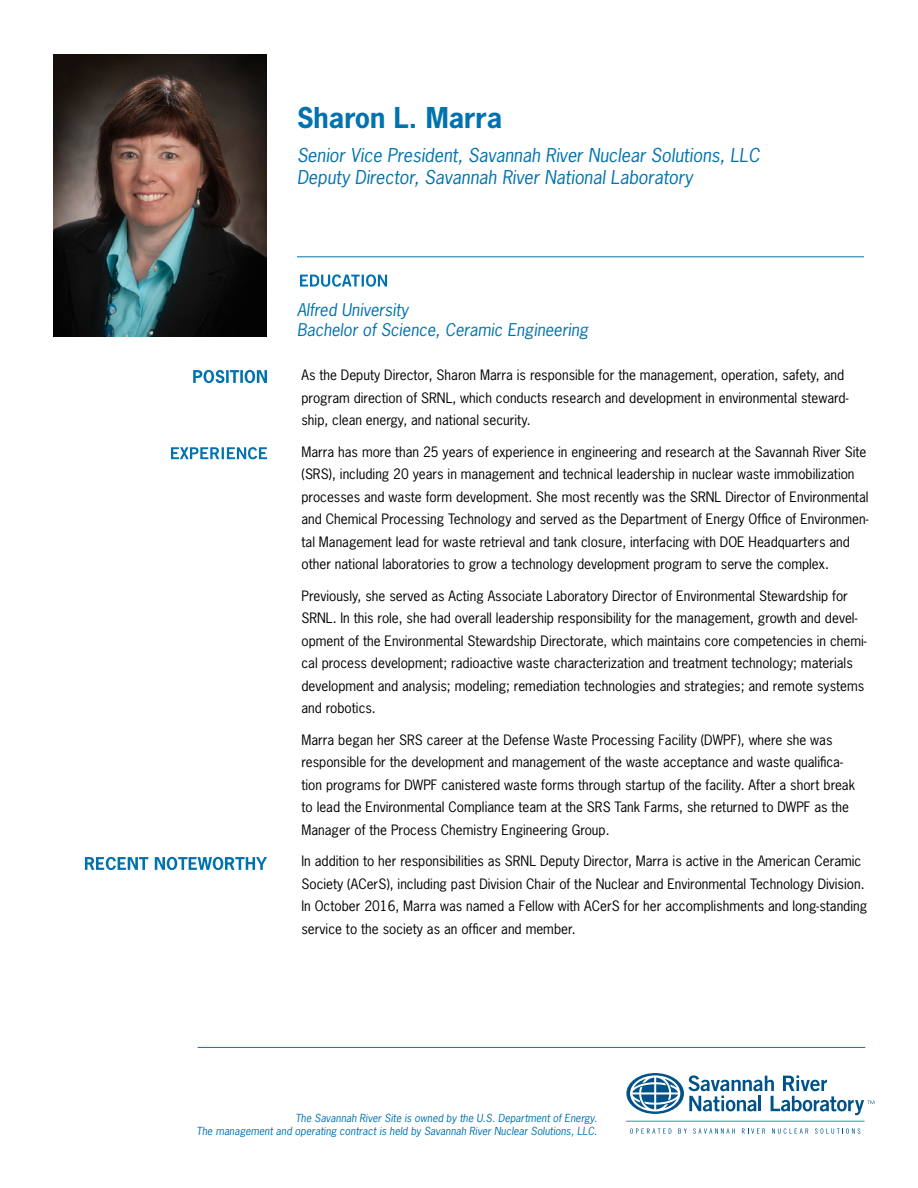
<style>
.page{position:relative;width:918px;height:1188px;background:#fff}
.page>*{position:absolute;margin:0;border:0;box-sizing:border-box;transform-origin:0 0}
.t1{font:700 27px "News Gothic Std";color:#0073ae}
.t2{font:italic 18px/21.6px "News Gothic Std";color:#0073ae}
.t3{font:italic 16.5px/19.8px "News Gothic Std";color:#0073ae}
.t4{font:13.5px/22.5px "News Gothic Std";color:#000}
.t5{font:italic 10.5px/12.6px "News Gothic Std";color:#0073ae;text-align:right}
</style>
<div class="page">
<hr style="left:198px;top:1047px;width:667px;height:1px;background:#0073ae">
<svg style="left:630px;top:1128px;width:41px;height:6px"></svg>
<svg style="left:678px;top:1128px;width:9px;height:6px"></svg>
<svg style="left:693px;top:1128px;width:42px;height:6px"></svg>
<svg style="left:742px;top:1128px;width:23px;height:6px"></svg>
<svg style="left:772px;top:1128px;width:36px;height:6px"></svg>
<svg style="left:815px;top:1128px;width:45px;height:6px"></svg>
<hr style="left:626px;top:1121px;width:238px;height:1px;background:#00b194">
<svg style="left:626px;top:1073px;width:248px;height:42px"></svg>
<img style="left:53px;top:54px;width:213px;height:282px">
<hr style="left:297px;top:257px;width:567px;height:1px;background:#0073ae">
<svg style="left:300px;top:274px;width:87px;height:13px"></svg>
<svg style="left:171px;top:447px;width:96px;height:12px"></svg>
<svg style="left:193px;top:370px;width:74px;height:13px"></svg>
<svg style="left:85px;top:857px;width:182px;height:13px"></svg>
<h1 class="t1" style="left:297px;top:99px;width:207px">Sharon L. Marra</h1>
<h2 class="t2" style="left:297px;top:145px;width:464px">Senior Vice President, Savannah River Nuclear Solutions, LLC<br>Deputy Director, Savannah River National Laboratory</h2>
<p class="t3" style="left:297px;top:301px;width:293px">Alfred University<br>Bachelor of Science, Ceramic Engineering</p>
<p class="t4" style="left:302px;top:364px;width:549px">As the Deputy Director, Sharon Marra is responsible for the management, operation, safety, and program direction of SRNL, which conducts research and development in environmental steward&shy;ship, clean energy, and national security.</p>
<p class="t4" style="left:302px;top:440px;width:569px">Marra has more than 25 years of experience in engineering and research at the Savannah River Site (SRS), including 20 years in management and technical leadership in nuclear waste immobilization processes and waste form development. She most recently was the SRNL Director of Environmental and Chemical Processing Technology and served as the Department of Energy Office of Environmen&shy;tal Management lead for waste retrieval and tank closure, interfacing with DOE Headquarters and other national laboratories to grow a technology development program to serve the complex.</p>
<p class="t4" style="left:302px;top:584px;width:567px">Previously, she served as Acting Associate Laboratory Director of Environmental Stewardship for SRNL. In this role, she had overall leadership responsibility for the management, growth and devel&shy;opment of the Environmental Stewardship Directorate, which maintains core competencies in chemi&shy;cal process development; radioactive waste characterization and treatment technology; materials development and analysis; modeling; remediation technologies and strategies; and remote systems and robotics.</p>
<p class="t4" style="left:302px;top:728px;width:555px">Marra began her SRS career at the Defense Waste Processing Facility (DWPF), where she was responsible for the development and management of the waste acceptance and waste qualifica&shy;tion programs for DWPF canistered waste forms through startup of the facility. After a short break to lead the Environmental Compliance team at the SRS Tank Farms, she returned to DWPF as the Manager of the Process Chemistry Engineering Group.</p>
<p class="t4" style="left:302px;top:850px;width:567px">In addition to her responsibilities as SRNL Deputy Director, Marra is active in the American Ceramic Society (ACerS), including past Division Chair of the Nuclear and Environmental Technology Division.<br>In October 2016, Marra was named a Fellow with ACerS for her accomplishments and long-standing service to the society as an officer and member.</p>
<p class="t5" style="left:197px;top:1112px;width:402px">The Savannah River Site is owned by the U.S. Department of Energy.<br>The management and operating contract is held by Savannah River Nuclear Solutions, LLC.</p>
</div>
